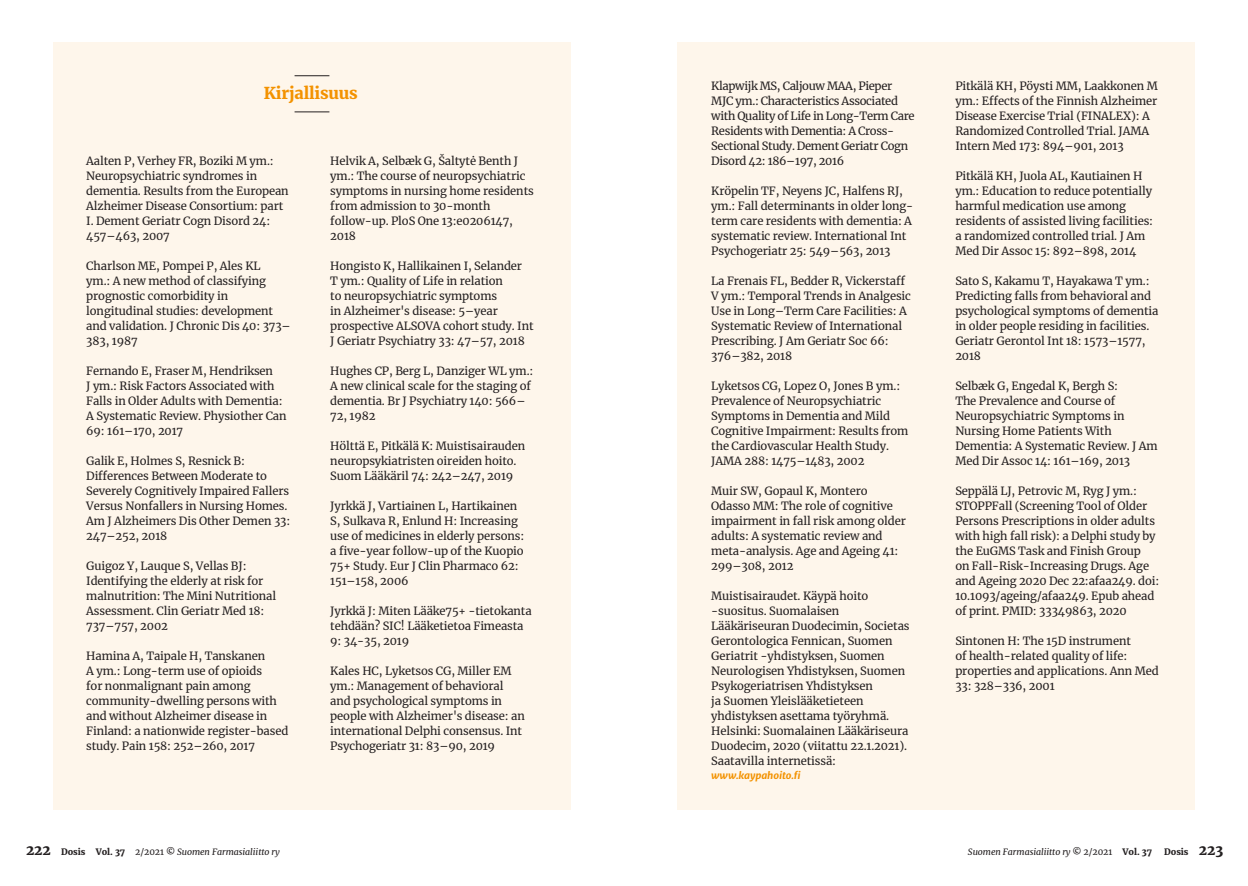
<style>
.page{position:relative;width:1248px;height:886px;background:#fff}
.page>*{position:absolute;margin:0;border:0;box-sizing:border-box;transform-origin:0 0}
.t1{font:900 16.25px "Merriweather";letter-spacing:-.01em;color:#f39200}
.t2{font:11.25px/15px "Merriweather";letter-spacing:-.01em;color:#231f20}
.t3{font:11.25px/15px "Merriweather";letter-spacing:-.03em;color:#231f20}
.t4{font:italic 10px "Merriweather Sans";letter-spacing:-.01em;color:#f39200}
.t5{font:italic 8.75px "Merriweather";letter-spacing:-.005em;color:#231f20}
.t6{font:900 8.75px "Merriweather";letter-spacing:-.005em;color:#231f20}
.s1{font-weight:900;font-style:normal;font-size:13.75px}
.s2{font-weight:900;font-style:normal}
.s3{font-style:normal}
.s4{font-size:13.75px}
</style>
<div class="page">
<div style="left:53px;top:43px;width:517px;height:767px;background:#fef6eb"></div>
<hr style="left:294px;top:112px;width:35px;height:1px;background:#231f20">
<hr style="left:294px;top:76px;width:35px;height:1px;background:#231f20">
<div style="left:677px;top:43px;width:517px;height:767px;background:#fef6eb"></div>
<h1 class="t1" style="left:264px;top:82px;width:95px">Kirjallisuus</h1>
<p class="t2" style="left:86px;top:153px;width:204px">Aalten P, Verhey FR, Boziki M ym.:<br>Neuropsychiatric syndromes in dementia. Results from the European<br>Alzheimer Disease Consortium: part<br>I. Dement Geriatr Cogn Disord 24:<br>457–463, 2007</p>
<p class="t2" style="left:86px;top:258px;width:206px">Charlson ME, Pompei P, Ales KL<br>ym.: A new method of classifying prognostic comorbidity in longitudinal studies: development and validation. J Chronic Dis 40: 373–<br>383, 1987</p>
<p class="t2" style="left:86px;top:363px;width:202px">Fernando E, Fraser M, Hendriksen<br>J ym.: Risk Factors Associated with<br>Falls in Older Adults with Dementia:<br>A Systematic Review. Physiother Can<br>69: 161–170, 2017</p>
<p class="t2" style="left:86px;top:453px;width:205px">Galik E, Holmes S, Resnick B:<br>Differences Between Moderate to<br>Severely Cognitively Impaired Fallers<br>Versus Nonfallers in Nursing Homes.<br>Am J Alzheimers Dis Other Demen 33:<br>247–252, 2018</p>
<p class="t2" style="left:86px;top:558px;width:191px">Guigoz Y, Lauque S, Vellas BJ:<br>Identifying the elderly at risk for malnutrition: The Mini Nutritional<br>Assessment. Clin Geriatr Med 18:<br>737–757, 2002</p>
<p class="t2" style="left:86px;top:648px;width:204px">Hamina A, Taipale H, Tanskanen<br>A ym.: Long-term use of opioids<br>for nonmalignant pain among community-dwelling persons with and without Alzheimer disease in<br>Finland: a nationwide register-based study. Pain 158: 252–260, 2017</p>
<p class="t2" style="left:330px;top:153px;width:205px">Helvik A, Selbæk G, Šaltytė Benth J ym.: The course of neuropsychiatric symptoms in nursing home residents from admission to 30-month follow-up. PloS One 13:e0206147,<br>2018</p>
<p class="t2" style="left:330px;top:258px;width:205px">Hongisto K, Hallikainen I, Selander<br>T ym.: Quality of Life in relation<br>to neuropsychiatric symptoms<br>in Alzheimer's disease: 5–year prospective ALSOVA cohort study. Int J Geriatr Psychiatry 33: 47–57, 2018</p>
<p class="t2" style="left:330px;top:363px;width:205px">Hughes CP, Berg L, Danziger WL ym.:<br>A new clinical scale for the staging of dementia. Br J Psychiatry 140: 566–<br>72, 1982</p>
<p class="t2" style="left:330px;top:438px;width:196px">Hölttä E, Pitkälä K: Muistisairauden neuropsykiatristen oireiden hoito.<br>Suom Lääkäril 74: 242–247, 2019</p>
<p class="t2" style="left:330px;top:498px;width:195px">Jyrkkä J, Vartiainen L, Hartikainen<br>S, Sulkava R, Enlund H: Increasing use of medicines in elderly persons: a five-year follow-up of the Kuopio<br>75+ Study. Eur J Clin Pharmaco 62:<br>151–158, 2006</p>
<p class="t2" style="left:330px;top:603px;width:203px">Jyrkkä J: Miten Lääke75+ -tietokanta tehdään? SIC! Lääketietoa Fimeasta<br>9: 34-35, 2019</p>
<p class="t2" style="left:330px;top:663px;width:196px">Kales HC, Lyketsos CG, Miller EM ym.: Management of behavioral and psychological symptoms in people with Alzheimer's disease: an international Delphi consensus. Int Psychogeriatr 31: 83–90, 2019</p>
<p class="t3" style="left:711px;top:78px;width:205px">Klapwijk MS, Caljouw MAA, Pieper MJC ym.: Characteristics Associated with Quality of Life in Long-Term Care Residents with Dementia: A Cross-Sectional Study. Dement Geriatr Cogn Disord 42: 186–197, 2016</p>
<p class="t2" style="left:711px;top:183px;width:203px">Kröpelin TF, Neyens JC, Halfens RJ, ym.: Fall determinants in older long&shy;term care residents with dementia: A systematic review. International Int Psychogeriatr 25: 549–563, 2013</p>
<p class="t2" style="left:711px;top:273px;width:201px">La Frenais FL, Bedder R, Vickerstaff<br>V ym.: Temporal Trends in Analgesic<br>Use in Long–Term Care Facilities: A<br>Systematic Review of International<br>Prescribing. J Am Geriatr Soc 66:<br>376–382, 2018</p>
<p class="t2" style="left:711px;top:378px;width:199px">Lyketsos CG, Lopez O, Jones B ym.:<br>Prevalence of Neuropsychiatric<br>Symptoms in Dementia and Mild<br>Cognitive Impairment: Results from the Cardiovascular Health Study.<br>JAMA 288: 1475–1483, 2002</p>
<p class="t2" style="left:711px;top:483px;width:196px">Muir SW, Gopaul K, Montero<br>Odasso MM: The role of cognitive impairment in fall risk among older adults: A systematic review and meta-analysis. Age and Ageing 41:<br>299–308, 2012</p>
<p class="t2" style="left:711px;top:588px;width:200px">Muistisairaudet. Käypä hoito -suositus. Suomalaisen<br>Lääkäriseuran Duodecimin, Societas<br>Gerontologica Fennican, Suomen<br>Geriatrit -yhdistyksen, Suomen<br>Neurologisen Yhdistyksen, Suomen<br>Psykogeriatrisen Yhdistyksen<br>ja Suomen Yleislääketieteen yhdistyksen asettama työryhmä.<br>Helsinki: Suomalainen Lääkäriseura<br>Duodecim, 2020 (viitattu 22.1.2021).<br>Saatavilla internetissä:</p>
<p class="t4" style="left:711px;top:766px;width:91px">www.kaypahoito.fi</p>
<p class="t2" style="left:955px;top:78px;width:204px">Pitkälä KH, Pöysti MM, Laakkonen M ym.: Effects of the Finnish Alzheimer Disease Exercise Trial (FINALEX): A Randomized Controlled Trial. JAMA Intern Med 173: 894–901, 2013</p>
<p class="t2" style="left:955px;top:168px;width:199px">Pitkälä KH, Juola AL, Kautiainen H ym.: Education to reduce potentially harmful medication use among residents of assisted living facilities: a randomized controlled trial. J Am Med Dir Assoc 15: 892–898, 2014</p>
<p class="t2" style="left:955px;top:273px;width:205px">Sato S, Kakamu T, Hayakawa T ym.:<br>Predicting falls from behavioral and psychological symptoms of dementia in older people residing in facilities.<br>Geriatr Gerontol Int 18: 1573–1577,<br>2018</p>
<p class="t2" style="left:955px;top:378px;width:204px">Selbæk G, Engedal K, Bergh S:<br>The Prevalence and Course of<br>Neuropsychiatric Symptoms in<br>Nursing Home Patients With<br>Dementia: A Systematic Review. J Am<br>Med Dir Assoc 14: 161–169, 2013</p>
<p class="t2" style="left:955px;top:483px;width:205px">Seppälä LJ, Petrovic M, Ryg J ym.:<br>STOPPFall (Screening Tool of Older Persons Prescriptions in older adults with high fall risk): a Delphi study by the EuGMS Task and Finish Group<br>on Fall-Risk-Increasing Drugs. Age and Ageing 2020 Dec 22:afaa249. doi:<br>10.1093/ageing/afaa249. Epub ahead of print. PMID: 33349863, 2020</p>
<p class="t2" style="left:955px;top:633px;width:205px">Sintonen H: The 15D instrument<br>of health-related quality of life: properties and applications. Ann Med<br>33: 328–336, 2001</p>
<p class="t5" style="left:26px;top:846px;width:255px"><span class="s1">222</span> <span class="s2">Dosis Vol. 37</span> <span class="s3">2/2021</span> <span class="s2">©</span> Suomen Farmasialiitto ry</p>
<p class="t5" style="left:967px;top:846px;width:185px">Suomen Farmasialiitto ry <span class="s2">©</span> <span class="s3">2/2021</span> <span class="s2">Vol. 37</span></p>
<p class="t6" style="left:1163px;top:846px;width:61px">Dosis <span class="s4">223</span></p>
</div>
